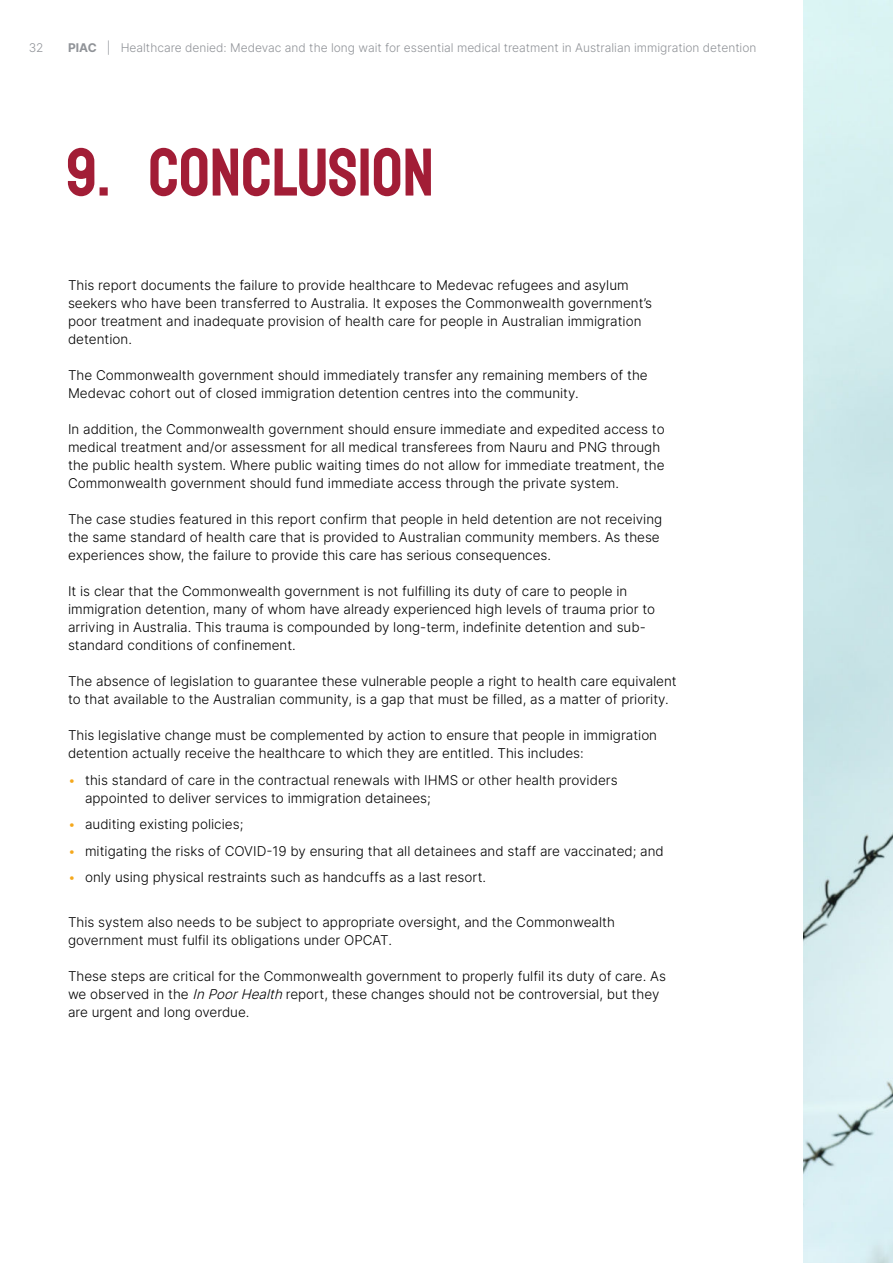
<style>
.page{position:relative;width:893px;height:1263px;background:#fff}
.page>*{position:absolute;margin:0;border:0;box-sizing:border-box;transform-origin:0 0}
.t1{font:67.5px "Staatliches";color:#a21d36}
.t2{font:300 13.5px/18px "Inter";color:#000}
.t3{font:300 12px "Inter";color:#909398}
.s1{font-weight:700}
.s2{color:#f5a81c}
.s3{font-style:italic}
</style>
<div class="page">
<img style="left:804px;top:0;width:89px;height:1263px">
<p class="t3" style="left:29px;top:40px;width:16px">32</p>
<p class="t3" style="left:68px;top:40px;width:690px"><span class="s1">PIAC</span> | Healthcare denied: Medevac and the long wait for essential medical treatment in Australian immigration detention</p>
<h1 class="t1" style="left:67px;top:142px;width:369px">9. CONCLUSION</h1>
<p class="t2" style="left:68px;top:276px;width:586px">This report documents the failure to provide healthcare to Medevac refugees and asylum seekers who have been transferred to Australia. It exposes the Commonwealth government’s poor treatment and inadequate provision of health care for people in Australian immigration detention.</p>
<p class="t2" style="left:68px;top:366px;width:581px">The Commonwealth government should immediately transfer any remaining members of the<br>Medevac cohort out of closed immigration detention centres into the community.</p>
<p class="t2" style="left:68px;top:420px;width:598px">In addition, the Commonwealth government should ensure immediate and expedited access to medical treatment and/or assessment for all medical transferees from Nauru and PNG through the public health system. Where public waiting times do not allow for immediate treatment, the Commonwealth government should fund immediate access through the private system.</p>
<p class="t2" style="left:68px;top:510px;width:596px">The case studies featured in this report confirm that people in held detention are not receiving the same standard of health care that is provided to Australian community members. As these experiences show, the failure to provide this care has serious consequences.</p>
<p class="t2" style="left:68px;top:582px;width:589px">It is clear that the Commonwealth government is not fulfilling its duty of care to people in immigration detention, many of whom have already experienced high levels of trauma prior to arriving in Australia. This trauma is compounded by long-term, indefinite detention and sub&shy;standard conditions of confinement.</p>
<p class="t2" style="left:68px;top:672px;width:610px">The absence of legislation to guarantee these vulnerable people a right to health care equivalent to that available to the Australian community, is a gap that must be filled, as a matter of priority.</p>
<p class="t2" style="left:68px;top:726px;width:591px">This legislative change must be complemented by action to ensure that people in immigration detention actually receive the healthcare to which they are entitled. This includes:</p>
<p class="t2" style="left:85px;top:771px;width:534px;text-indent:-17px"><span class="s2">•</span> this standard of care in the contractual renewals with IHMS or other health providers appointed to deliver services to immigration detainees;</p>
<p class="t2" style="left:68px;top:815px;width:177px"><span class="s2">•</span> auditing existing policies;</p>
<p class="t2" style="left:68px;top:842px;width:597px"><span class="s2">•</span> mitigating the risks of COVID-19 by ensuring that all detainees and staff are vaccinated; and</p>
<p class="t2" style="left:68px;top:868px;width:420px"><span class="s2">•</span> only using physical restraints such as handcuffs as a last resort.</p>
<p class="t2" style="left:68px;top:913px;width:548px">This system also needs to be subject to appropriate oversight, and the Commonwealth government must fulfil its obligations under OPCAT.</p>
<p class="t2" style="left:68px;top:967px;width:599px">These steps are critical for the Commonwealth government to properly fulfil its duty of care. As we observed in the <span class="s3">In PoorHealth</span> report, these changes should not be controversial, but they are urgent and long overdue.</p>
</div>
